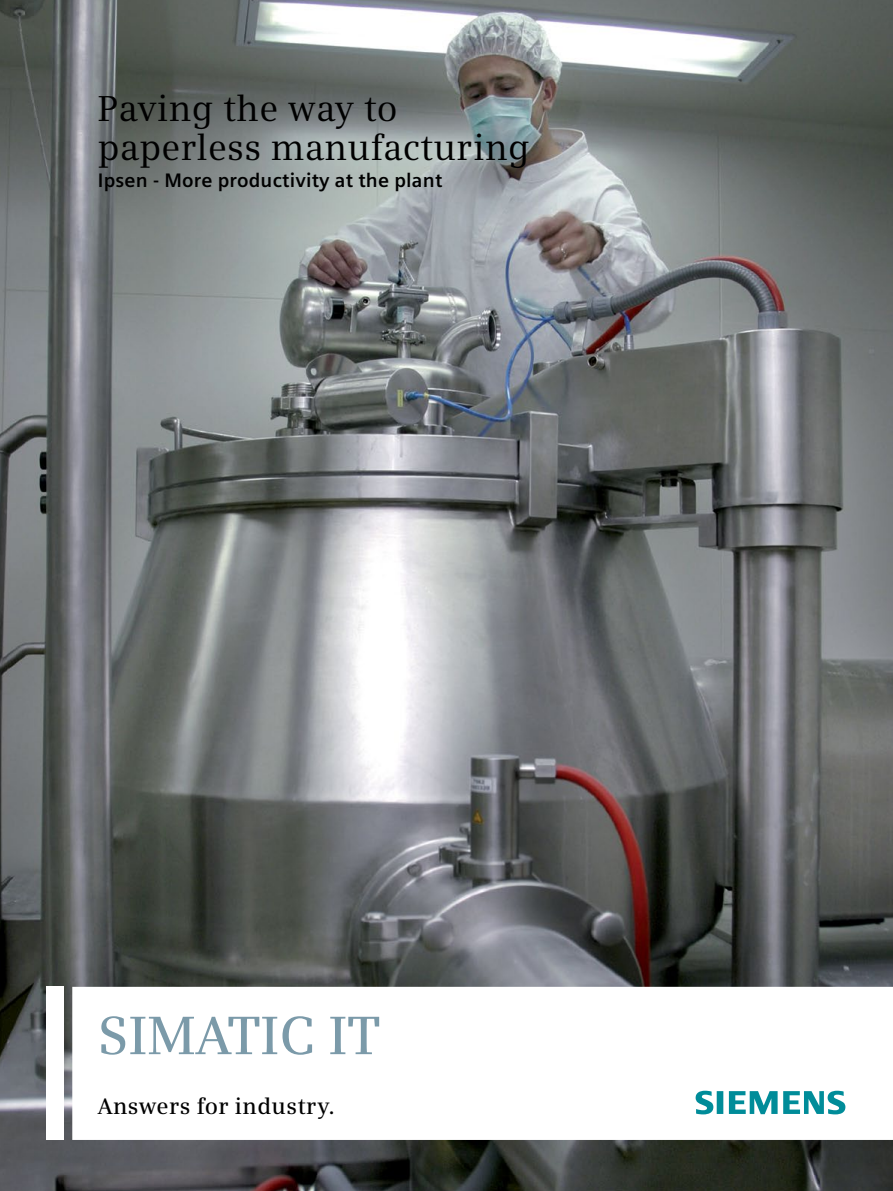
<style>
.page{position:relative;width:893px;height:1191px;background:#fff}
.page>*{position:absolute;margin:0;border:0;box-sizing:border-box;transform-origin:0 0}
.t1{font:600 54px "Siemens Serif";color:#7b9aa9}
.t2{font:36px/39px "Siemens Serif";letter-spacing:.01em;color:#000}
.t3{font:600 22.5px "Siemens Serif";letter-spacing:.015em;color:#000}
.t4{font:700 19.5px "Siemens Sans";letter-spacing:.01em;color:#000}
</style>
<div class="page">
<img style="left:0;top:0;width:893px;height:1191px">
<svg style="left:72px;top:986px;width:821px;height:154px"></svg>
<div style="left:47px;top:986px;width:17px;height:154px;background:#fff"></div>
<svg style="left:696px;top:1090px;width:149px;height:24px"></svg>
<p class="t2" style="left:98px;top:89px;width:433px">Paving the way to paperless manufacturing</p>
<p class="t4" style="left:98px;top:170px;width:346px">Ipsen - More productivity at the plant</p>
<h1 class="t1" style="left:98px;top:1003px;width:284px">SIMATIC IT</h1>
<p class="t3" style="left:98px;top:1093px;width:239px">Answers for industry.</p>
</div>
